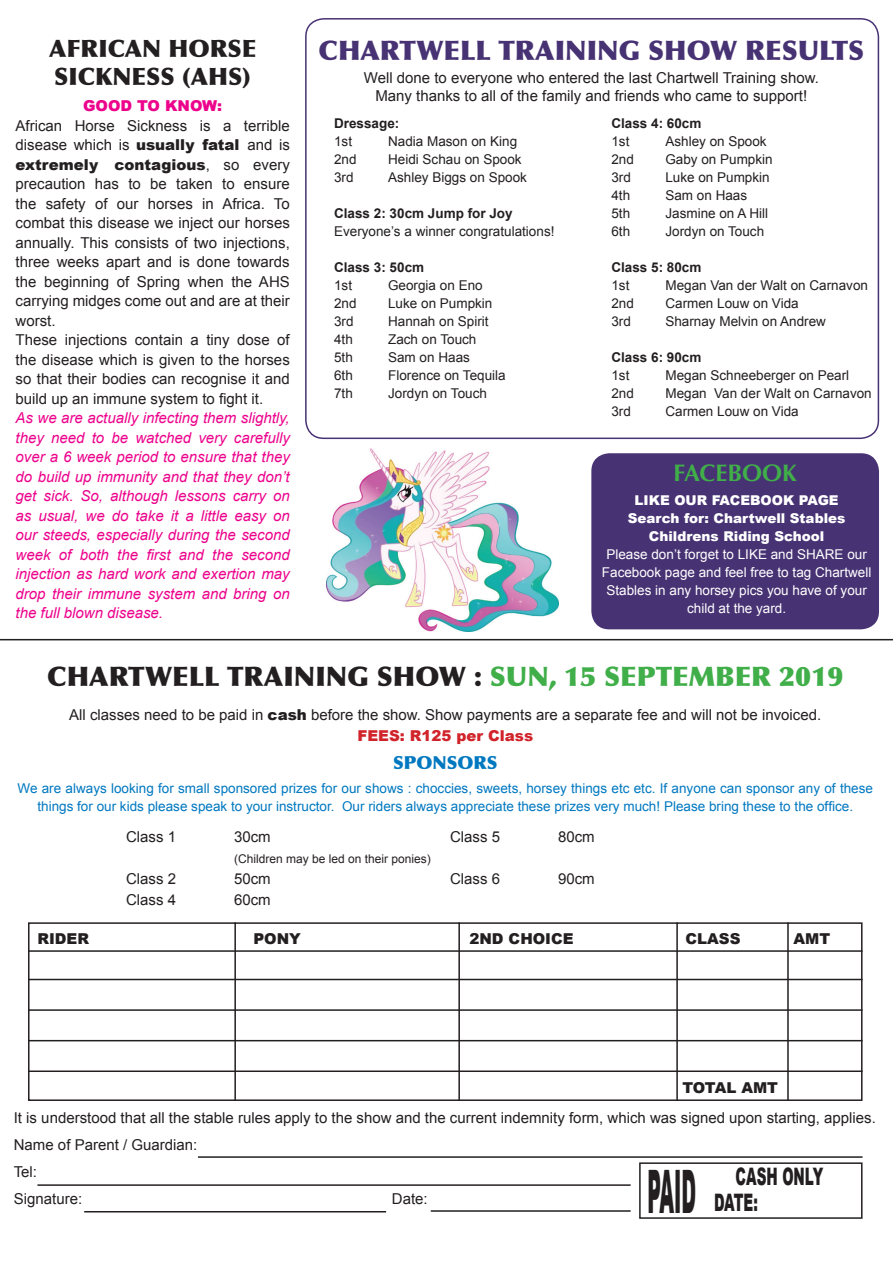
<style>
.page{position:relative;width:893px;height:1263px;background:#fff}
.page>*{position:absolute;margin:0;border:0;box-sizing:border-box;transform-origin:0 0}
.t1{font:900 60px "Arial";color:#231f20;scale:.31 1}
.t2{font:900 27px "Optima";color:#231f20}
.t3{font:900 27px "Optima";color:#473273}
.t4{font:900 24.15px/26.5px "Arial";color:#231f20;scale:.56 1}
.t5{font:900 24px/28.8px "Optima";color:#231f20}
.t6{font:700 24px "Optima";color:#40ae49}
.t7{font:900 18px "Optima";color:#0078c0}
.t8{font:15px/19.5px "Arial";color:#231f20}
.t9{font:italic 15px/19.5px "Arial";color:#ed028c;text-align:justify}
.t10{font:900 15px "Arial";color:#231f20}
.t11{font:900 15px "Arial";color:#ed028c}
.t12{font:13.5px "Arial";color:#231f20}
.t13{font:13.5px/18px "Arial";color:#0078c0;text-align:center}
.t14{font:13.5px/18px "Arial";color:#fff;text-align:center}
.t15{font:700 13.5px "Arial";color:#231f20}
.t16{font:900 13.5px/18px "Arial";color:#fff;text-align:center}
.t17{font:12px "Arial";color:#231f20}
.s1{font-weight:900}
.s2{color:#40ae49}
.s3{font-weight:900;color:#d1232a}
</style>
<div class="page">
<div style="left:591px;top:453px;width:288px;height:176px;background:#473273;border-radius:18px"></div>
<hr style="left:0;top:639px;width:893px;height:1px;background:#231f20">
<div style="left:28px;top:922px;width:834px;height:179px;border:2px solid #231f20"></div>
<hr style="left:28px;top:950px;width:834px;height:2px;background:#231f20">
<hr style="left:28px;top:979px;width:834px;height:1px;background:#231f20">
<hr style="left:28px;top:1009px;width:834px;height:2px;background:#231f20">
<hr style="left:28px;top:1040px;width:834px;height:1px;background:#231f20">
<hr style="left:28px;top:1070px;width:834px;height:2px;background:#231f20">
<hr style="left:234px;top:922px;width:2px;height:179px;background:#231f20">
<hr style="left:458px;top:922px;width:2px;height:179px;background:#231f20">
<hr style="left:676px;top:922px;width:2px;height:179px;background:#231f20">
<hr style="left:787px;top:922px;width:2px;height:179px;background:#231f20">
<div style="left:639px;top:1162px;width:223px;height:57px;border:2px solid #231f20"></div>
<hr style="left:198px;top:1156px;width:664px;height:2px;background:#231f20">
<hr style="left:37px;top:1184px;width:594px;height:2px;background:#231f20">
<hr style="left:84px;top:1211px;width:302px;height:1px;background:#231f20">
<hr style="left:431px;top:1210px;width:200px;height:2px;background:#231f20">
<div style="left:305px;top:18px;width:574px;height:421px;border:2px solid #473273;border-radius:18px"></div>
<img style="left:326px;top:449px;width:232px;height:182px">
<h3 class="t5" style="left:49px;top:34px;width:209px">AFRICAN HORSE<br>SICKNESS (AHS)</h3>
<p class="t11" style="left:83px;top:95px;width:141px">GOOD TO KNOW:</p>
<p class="t8" style="left:16px;top:116px;width:276px">African Horse Sickness is a terrible disease which is <span class="s1">usually fatal</span> and is <span class="s1">extremely contagious</span>, so every precaution has to be taken to ensure the safety of our horses in Africa. To combat this disease we inject our horses annually. This consists of two injections, three weeks apart and is done towards the beginning of Spring when the AHS carrying midges come out and are at their worst.<br>These injections contain a tiny dose of the disease which is given to the horses so that their bodies can recognise it and build up an immune system to fight it.</p>
<p class="t9" style="left:16px;top:408px;width:276px">As we are actually infecting them slightly, they need to be watched very carefully over a 6 week period to ensure that they do build up immunity and that they don’t get sick. So, although lessons carry on as usual, we do take it a little easy on our steeds, especially during the second week of both the first and the second injection as hard work and exertion may drop their immune system and bring on the full blown disease.</p>
<h2 class="t3" style="left:318px;top:34px;width:547px">CHARTWELL TRAINING SHOW RESULTS</h2>
<p class="t8" style="left:364px;top:69px;width:456px;line-height:18px;text-align:center">Well done to everyone who entered the last Chartwell Training show.<br>Many thanks to all of the family and friends who came to support!</p>
<p class="t15" style="left:334px;top:114px;width:67px">Dressage:</p>
<p class="t12" style="left:334px;top:132px;width:20px">1st</p>
<p class="t12" style="left:388px;top:132px;width:131px">Nadia Mason on King</p>
<p class="t12" style="left:334px;top:150px;width:24px">2nd</p>
<p class="t12" style="left:388px;top:150px;width:135px">Heidi Schau on Spook</p>
<p class="t12" style="left:334px;top:168px;width:21px">3rd</p>
<p class="t12" style="left:388px;top:168px;width:140px">Ashley Biggs on Spook</p>
<p class="t15" style="left:334px;top:204px;width:180px">Class 2: 30cm Jump for Joy</p>
<p class="t12" style="left:334px;top:222px;width:222px">Everyone’s a winner congratulations!</p>
<p class="t15" style="left:334px;top:258px;width:92px">Class 3: 50cm</p>
<p class="t12" style="left:334px;top:276px;width:20px">1st</p>
<p class="t12" style="left:388px;top:276px;width:96px">Georgia on Eno</p>
<p class="t12" style="left:334px;top:294px;width:24px">2nd</p>
<p class="t12" style="left:388px;top:294px;width:106px">Luke on Pumpkin</p>
<p class="t12" style="left:334px;top:312px;width:21px">3rd</p>
<p class="t12" style="left:388px;top:312px;width:102px">Hannah on Spirit</p>
<p class="t12" style="left:334px;top:330px;width:20px">4th</p>
<p class="t12" style="left:388px;top:330px;width:90px">Zach on Touch</p>
<p class="t12" style="left:334px;top:348px;width:20px">5th</p>
<p class="t12" style="left:388px;top:348px;width:83px">Sam on Haas</p>
<p class="t12" style="left:334px;top:366px;width:20px">6th</p>
<p class="t12" style="left:388px;top:366px;width:119px">Florence on Tequila</p>
<p class="t12" style="left:334px;top:384px;width:20px">7th</p>
<p class="t12" style="left:388px;top:384px;width:100px">Jordyn on Touch</p>
<p class="t15" style="left:611px;top:114px;width:92px">Class 4: 60cm</p>
<p class="t12" style="left:611px;top:132px;width:20px">1st</p>
<p class="t12" style="left:665px;top:132px;width:103px">Ashley on Spook</p>
<p class="t12" style="left:611px;top:150px;width:24px">2nd</p>
<p class="t12" style="left:665px;top:150px;width:109px">Gaby on Pumpkin</p>
<p class="t12" style="left:611px;top:168px;width:21px">3rd</p>
<p class="t12" style="left:665px;top:168px;width:106px">Luke on Pumpkin</p>
<p class="t12" style="left:611px;top:186px;width:20px">4th</p>
<p class="t12" style="left:665px;top:186px;width:83px">Sam on Haas</p>
<p class="t12" style="left:611px;top:204px;width:20px">5th</p>
<p class="t12" style="left:665px;top:204px;width:104px">Jasmine on A Hill</p>
<p class="t12" style="left:611px;top:222px;width:20px">6th</p>
<p class="t12" style="left:665px;top:222px;width:100px">Jordyn on Touch</p>
<p class="t15" style="left:611px;top:258px;width:92px">Class 5: 80cm</p>
<p class="t12" style="left:611px;top:276px;width:20px">1st</p>
<p class="t12" style="left:665px;top:276px;width:204px">Megan Van der Walt on Carnavon</p>
<p class="t12" style="left:611px;top:294px;width:24px">2nd</p>
<p class="t12" style="left:665px;top:294px;width:135px">Carmen Louw on Vida</p>
<p class="t12" style="left:611px;top:312px;width:21px">3rd</p>
<p class="t12" style="left:665px;top:312px;width:162px">Sharnay Melvin on Andrew</p>
<p class="t15" style="left:611px;top:348px;width:92px">Class 6: 90cm</p>
<p class="t12" style="left:611px;top:366px;width:20px">1st</p>
<p class="t12" style="left:665px;top:366px;width:185px">Megan Schneeberger on Pearl</p>
<p class="t12" style="left:611px;top:384px;width:24px">2nd</p>
<p class="t12" style="left:665px;top:384px;width:208px">Megan Van der Walt on Carnavon</p>
<p class="t12" style="left:611px;top:402px;width:21px">3rd</p>
<p class="t12" style="left:665px;top:402px;width:135px">Carmen Louw on Vida</p>
<h3 class="t6" style="left:673px;top:459px;width:125px">FACEBOOK</h3>
<p class="t16" style="left:628px;top:490px;width:219px">LIKE OUR FACEBOOK PAGE<br>Search for: Chartwell Stables<br>Childrens Riding School</p>
<p class="t14" style="left:602px;top:545px;width:271px">Please don’t forget to LIKE and SHARE our Facebook page and feel free to tag Chartwell Stables in any horsey pics you have of your child at the yard.</p>
<h2 class="t2" style="left:47px;top:660px;width:798px">CHARTWELL TRAINING SHOW : <span class="s2">SUN, 15 SEPTEMBER 2019</span></h2>
<p class="t8" style="left:69px;top:704px;width:754px;line-height:21px;text-align:center">All classes need to be paid in <span class="s1">cash</span> before the show. Show payments are a separate fee and will not be invoiced.<br><span class="s3">FEES: R125 per Class</span></p>
<p class="t7" style="left:393px;top:752px;width:106px">SPONSORS</p>
<p class="t13" style="left:18px;top:780px;width:857px">We are always looking for small sponsored prizes for our shows : choccies, sweets, horsey things etc etc. If anyone can sponsor any of these things for our kids please speak to your instructor. Our riders always appreciate these prizes very much! Please bring these to the office.</p>
<p class="t8" style="left:126px;top:827px;width:52px">Class 1</p>
<p class="t8" style="left:234px;top:827px;width:38px">30cm</p>
<p class="t8" style="left:450px;top:827px;width:52px">Class 5</p>
<p class="t8" style="left:558px;top:827px;width:38px">80cm</p>
<p class="t17" style="left:234px;top:851px;width:198px">(Children may be led on their ponies)</p>
<p class="t8" style="left:126px;top:869px;width:52px">Class 2</p>
<p class="t8" style="left:234px;top:869px;width:38px">50cm</p>
<p class="t8" style="left:450px;top:869px;width:52px">Class 6</p>
<p class="t8" style="left:558px;top:869px;width:38px">90cm</p>
<p class="t8" style="left:126px;top:890px;width:52px">Class 4</p>
<p class="t8" style="left:234px;top:890px;width:38px">60cm</p>
<p class="t10" style="left:37px;top:927px;width:53px">RIDER</p>
<p class="t10" style="left:253px;top:927px;width:49px">PONY</p>
<p class="t10" style="left:469px;top:927px;width:106px">2ND CHOICE</p>
<p class="t10" style="left:685px;top:927px;width:57px">CLASS</p>
<p class="t10" style="left:793px;top:927px;width:38px">AMT</p>
<p class="t10" style="left:682px;top:1076px;width:97px">TOTAL AMT</p>
<p class="t8" style="left:14px;top:1104px;width:864px;line-height:27px">It is understood that all the stable rules apply to the show and the current indemnity form, which was signed upon starting, applies.<br>Name of Parent / Guardian:<br>Tel:<br>Signature:</p>
<h1 class="t1" style="left:648px;top:1148px;width:158px">PAID</h1>
<h3 class="t4" style="left:714px;top:1162px;width:197px;text-indent:21px">CASH ONLY<br>DATE:</h3>
<p class="t8" style="left:392px;top:1189px;width:37px">Date:</p>
</div>
